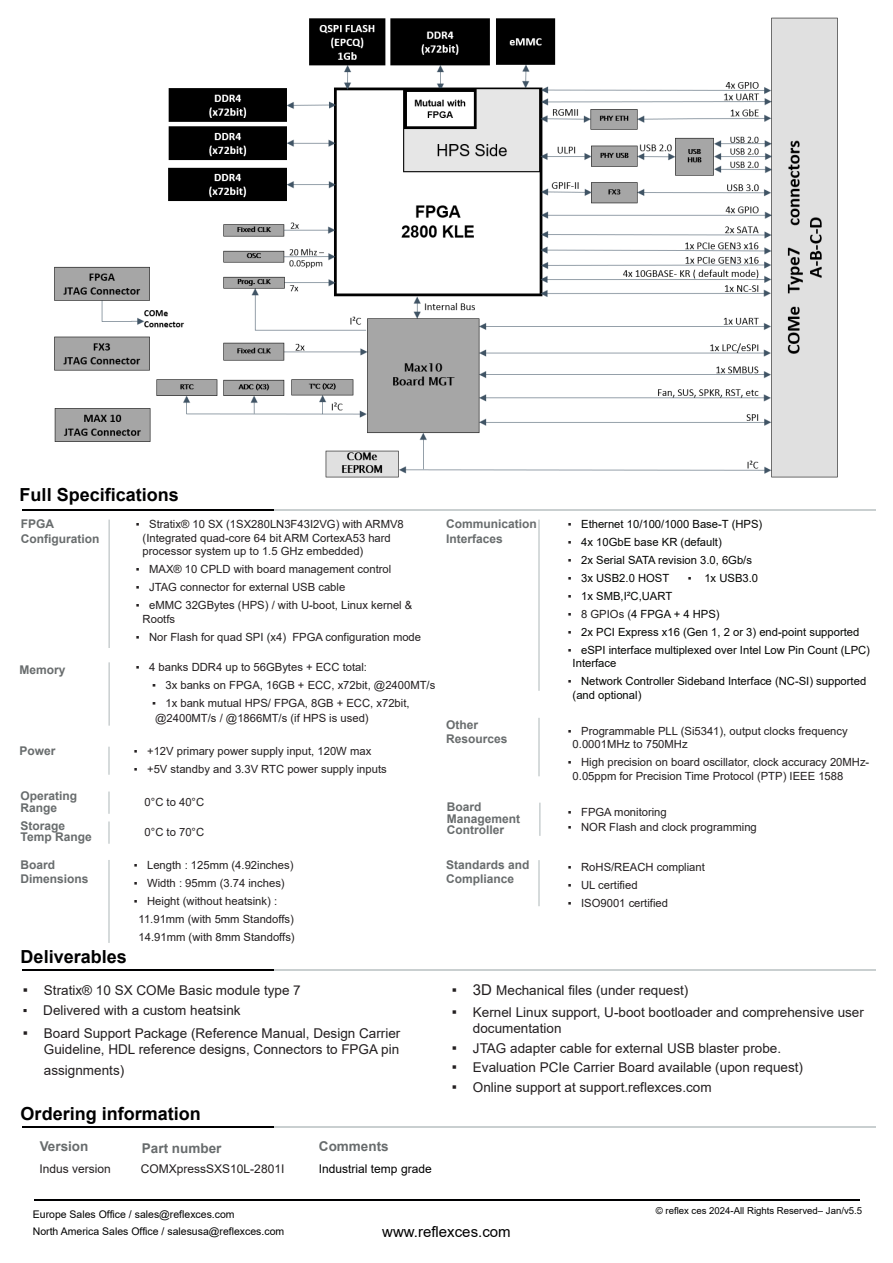
<style>
.page{position:relative;width:893px;height:1263px;background:#fff}
.page>*{position:absolute;margin:0;border:0;box-sizing:border-box;transform-origin:0 0}
.t1{font:700 18px "Arial";color:#000001}
.t2{font:15px "Arial";color:#000001}
.t3{font:13.5px/16.2px "Arial";color:#231f20;text-align:right}
.t4{font:700 13.5px "Arial";color:#686c6d}
.t5{font:700 12px/14.4px "Arial";color:#686c6d}
.t6{font:12px "Arial";color:#231f20}
.t7{font:12px "Arial";color:#000001}
.t8{font:11.25px/13.5px "Arial";color:#231f20}
.t9{font:11.25px/13.5px "Arial";color:#040503}
.t10{font:10.5px "Arial";color:#000001}
.t11{font:9.6px "Arial";color:#000001}
.s1{font-size:15px}
.s2{color:#231f20}
</style>
<div class="page">
<hr style="left:22px;top:969px;width:255px;height:1px;background:#000001">
<hr style="left:274px;top:969px;width:602px;height:1px;background:#c9cfd0">
<hr style="left:22px;top:1126px;width:256px;height:2px;background:#000001">
<hr style="left:274px;top:1126px;width:602px;height:2px;background:#c9cfd0">
<hr style="left:22px;top:509px;width:255px;height:2px;background:#000001">
<hr style="left:274px;top:509px;width:602px;height:2px;background:#c9cfd0">
<img style="left:54px;top:17px;width:784px;height:461px">
<hr style="left:108px;top:520px;width:2px;height:128px;background:#c9cfd0">
<hr style="left:108px;top:662px;width:2px;height:64px;background:#c9cfd0">
<hr style="left:108px;top:747px;width:2px;height:28px;background:#c9cfd0">
<hr style="left:108px;top:791px;width:2px;height:23px;background:#c9cfd0">
<hr style="left:108px;top:821px;width:2px;height:23px;background:#c9cfd0">
<hr style="left:108px;top:860px;width:2px;height:83px;background:#c9cfd0">
<hr style="left:538px;top:520px;width:2px;height:171px;background:#c9cfd0">
<hr style="left:538px;top:718px;width:2px;height:58px;background:#c9cfd0">
<hr style="left:539px;top:803px;width:2px;height:33px;background:#c9cfd0">
<hr style="left:538px;top:860px;width:2px;height:46px;background:#c9cfd0">
<img style="left:54px;top:440px;width:52px;height:38px">
<hr style="left:34px;top:1199px;width:825px;height:1px;background:#000001">
<h1 class="t1" style="left:20px;top:482px;width:161px">Full Specifications</h1>
<p class="t5" style="left:21px;top:517px;width:80px">FPGA<br>Configuration</p>
<p class="t5" style="left:19px;top:663px;width:48px">Memory</p>
<p class="t5" style="left:19px;top:744px;width:38px">Power</p>
<p class="t5" style="left:21px;top:790px;width:58px;line-height:11.4px">Operating<br>Range</p>
<p class="t5" style="left:21px;top:820px;width:73px;line-height:11.4px">Storage<br>Temp Range</p>
<p class="t5" style="left:21px;top:857px;width:70px">Board<br>Dimensions</p>
<h1 class="t1" style="left:21px;top:944px;width:108px">Deliverables</h1>
<p class="t8" style="left:143px;top:517px;width:263px;text-indent:-7px">▪ Stratix® 10 SX (1SX280LN3F43I2VG) with ARMV8 (Integrated quad-core 64 bit ARM CortexA53 hard processor system up to 1.5 GHz embedded)</p>
<p class="t8" style="left:136px;top:562px;width:257px">▪ MAX® 10 CPLD with board management control</p>
<p class="t8" style="left:136px;top:580px;width:211px">▪ JTAG connector for external USB cable</p>
<p class="t8" style="left:143px;top:598px;width:271px;text-indent:-7px">▪ eMMC 32GBytes (HPS) / with U-boot, Linux kernel &amp;<br>Rootfs</p>
<p class="t8" style="left:136px;top:630px;width:287px">▪ Nor Flash for quad SPI (x4) FPGA configuration mode</p>
<p class="t8" style="left:136px;top:660px;width:233px">▪ 4 banks DDR4 up to 56GBytes + ECC total:</p>
<p class="t8" style="left:152px;top:678px;width:285px">▪ 3x banks on FPGA, 16GB + ECC, x72bit, @2400MT/s</p>
<p class="t8" style="left:152px;top:695px;width:259px;line-height:15px">▪ 1x bank mutual HPS/ FPGA, 8GB + ECC, x72bit, @2400MT/s / @1866MT/s (if HPS is used)</p>
<p class="t8" style="left:134px;top:744px;width:239px">▪ +12V primary power supply input, 120W max</p>
<p class="t8" style="left:134px;top:762px;width:254px">▪ +5V standby and 3.3V RTC power supply inputs</p>
<p class="t8" style="left:145px;top:795px;width:61px">0°C to 40°C</p>
<p class="t8" style="left:145px;top:825px;width:61px">0°C to 70°C</p>
<p class="t8" style="left:134px;top:858px;width:161px">▪ Length : 125mm (4.92inches)</p>
<p class="t8" style="left:134px;top:876px;width:152px">▪ Width : 95mm (3.74 inches)</p>
<p class="t8" style="left:139px;top:891px;width:158px;line-height:18px;text-indent:-5px">▪ Height (without heatsink) :<br>11.91mm (with 5mm Standoffs)<br>14.91mm (with 8mm Standoffs)</p>
<p class="t3" style="left:23px;top:982px;width:279px"><span class="s1">▪</span> Stratix® 10 SX COMe Basic module type 7</p>
<p class="t3" style="left:23px;top:1002px;width:219px">▪ Delivered with a custom heatsink</p>
<p class="t3" style="left:23px;top:1025px;width:379px"><span class="s1">▪</span> Board Support Package (Reference Manual, Design Carrier<br>Guideline, HDL reference designs, Connectors to FPGA pin</p>
<p class="t3" style="left:44px;top:1062px;width:82px">assignments)</p>
<h1 class="t1" style="left:21px;top:1101px;width:182px">Ordering information</h1>
<p class="t4" style="left:40px;top:1137px;width:50px">Version</p>
<p class="t6" style="left:39px;top:1160px;width:73px">Indus version</p>
<p class="t4" style="left:142px;top:1138px;width:81px">Part number</p>
<p class="t4" style="left:319px;top:1137px;width:71px">Comments</p>
<p class="t6" style="left:141px;top:1160px;width:145px">COMXpressSXS10L-2801I</p>
<p class="t7" style="left:319px;top:1160px;width:114px">Industrial temp grade</p>
<p class="t5" style="left:446px;top:517px;width:92px">Communication<br>Interfaces</p>
<p class="t5" style="left:446px;top:718px;width:63px">Other<br>Resources</p>
<p class="t5" style="left:447px;top:801px;width:75px;line-height:11.4px">Board<br>Management<br>Controller</p>
<p class="t5" style="left:446px;top:857px;width:85px">Standards and<br>Compliance</p>
<p class="t9" style="left:568px;top:517px;width:196px"><span class="s2">▪</span> Ethernet 10/100/1000 Base-T (HPS)</p>
<p class="t9" style="left:568px;top:535px;width:156px"><span class="s2">▪</span> 4x 10GbE base KR (default)</p>
<p class="t9" style="left:568px;top:553px;width:186px"><span class="s2">▪</span> 2x Serial SATA revision 3.0, 6Gb/s</p>
<p class="t9" style="left:568px;top:571px;width:103px"><span class="s2">▪</span> 3x USB2.0 HOST</p>
<p class="t9" style="left:688px;top:571px;width:72px"><span class="s2">▪</span> 1x USB3.0</p>
<p class="t9" style="left:568px;top:589px;width:106px"><span class="s2">▪</span> 1x SMB,I²C,UART</p>
<p class="t9" style="left:568px;top:607px;width:153px"><span class="s2">▪ 8 GPIOs (</span>4 FPGA + 4 HPS)</p>
<p class="t9" style="left:568px;top:625px;width:293px"><span class="s2">▪</span> 2x PCI Express x16 (Gen 1, 2 or 3) end-point supported</p>
<p class="t9" style="left:573px;top:643px;width:299px;text-indent:-5px"><span class="s2">▪</span> eSPI interface multiplexed over Intel Low Pin Count (LPC)<br>Interface</p>
<p class="t9" style="left:573px;top:674px;width:295px;text-indent:-5px"><span class="s2">▪</span> Network Controller Sideband Interface (NC-SI) supported (and optional)</p>
<p class="t8" style="left:573px;top:724px;width:277px;text-indent:-5px">▪ Programmable PLL (Si5341), output clocks frequency<br>0.0001MHz to 750MHz</p>
<p class="t8" style="left:573px;top:755px;width:298px;text-indent:-5px">▪ High precision on board oscillator, clock accuracy 20MHz-<br>0.05ppm for Precision Time Protocol (PTP) IEEE 1588</p>
<p class="t8" style="left:568px;top:805px;width:101px">▪ FPGA monitoring</p>
<p class="t8" style="left:568px;top:820px;width:191px">▪ NOR Flash and clock programming</p>
<p class="t8" style="left:568px;top:860px;width:139px">▪ RoHS/REACH compliant</p>
<p class="t8" style="left:568px;top:878px;width:71px">▪ UL certified</p>
<p class="t8" style="left:568px;top:896px;width:102px">▪ ISO9001 certified</p>
<p class="t3" style="left:452px;top:982px;width:238px"><span class="s1">▪ 3D</span> Mechanical files (under request)</p>
<p class="t3" style="left:473px;top:1004px;width:392px;text-align:left;text-indent:-21px"><span class="s1">▪</span> Kernel Linux support, U-boot bootloader and comprehensive user documentation</p>
<p class="t3" style="left:452px;top:1040px;width:331px"><span class="s1">▪</span> JTAG adapter cable for external USB blaster probe.</p>
<p class="t3" style="left:452px;top:1059px;width:353px"><span class="s1">▪</span> Evaluation PCIe Carrier Board available (upon request)</p>
<p class="t3" style="left:452px;top:1079px;width:261px"><span class="s1">▪</span> Online support at support.reflexces.com</p>
<p class="t10" style="left:33px;top:1207px;width:203px">Europe Sales Office / sales@reflexces.com</p>
<p class="t11" style="left:656px;top:1203px;width:208px">© reflex ces 2024-All Rights Reserved– Jan/v5.5</p>
<p class="t10" style="left:33px;top:1223px;width:253px">North America Sales Office / salesusa@reflexces.com</p>
<h2 class="t2" style="left:382px;top:1221px;width:130px">www.reflexces.com</h2>
</div>
